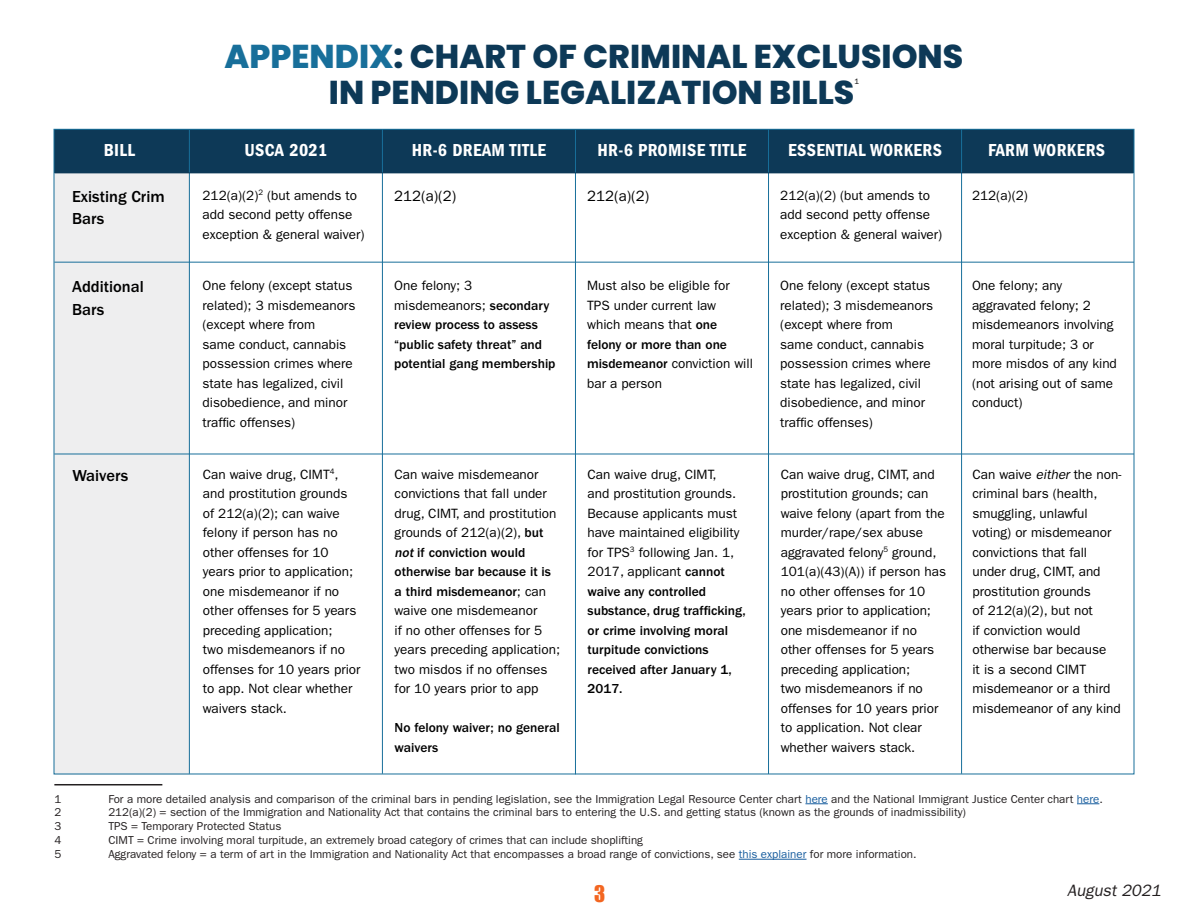
<style>
.page{position:relative;width:1188px;height:918px;background:#fff}
.page>*{position:absolute;margin:0;border:0;box-sizing:border-box;transform-origin:0 0}
.t1{font:800 33px/36px "Poppins";color:#0d3957;text-align:center}
.t2{font:21px "Impact";color:#f36621}
.t3{font:18px "ITC Franklin Gothic Std Dm Cd";letter-spacing:.02em;color:#fff}
.t4{font:500 16.5px/22.5px "ITC Franklin Gothic Std";color:#000}
.t5{font:italic 16.5px "ITC Franklin Gothic Std";color:#231f20}
.t6{font:15px "ITC Franklin Gothic Std";color:#000}
.t7{font:13.5px/19.5px "ITC Franklin Gothic Std";color:#000}
.t8{font:500 13.5px/19.5px "ITC Franklin Gothic Std";color:#000}
.t9{font:11.55px "ITC Franklin Gothic Std";color:#231f20}
.t10{font:7.8px "ITC Franklin Gothic Std";color:#000}
.s1{color:#186f9a}
.s2{font-weight:400}
.s3{font-weight:500}
.s4{font-weight:500;font-style:italic}
.s5{font-style:italic}
.s6{color:#175d9e}
</style>
<div class="page">
<div style="left:54px;top:129px;width:1080px;height:43px;background:#0d3957"></div>
<div style="left:54px;top:173px;width:136px;height:601px;background:#eeeeef"></div>
<hr style="left:189px;top:130px;width:1px;height:644px;background:#186f9a">
<hr style="left:382px;top:129px;width:1px;height:645px;background:#186f9a">
<hr style="left:575px;top:130px;width:1px;height:644px;background:#186f9a">
<hr style="left:768px;top:130px;width:1px;height:644px;background:#186f9a">
<hr style="left:961px;top:129px;width:1px;height:645px;background:#186f9a">
<hr style="left:54px;top:172px;width:1080px;height:1px;background:#0d3957">
<hr style="left:54px;top:262px;width:1080px;height:1px;background:#186f9a">
<hr style="left:54px;top:454px;width:1080px;height:1px;background:#186f9a">
<hr style="left:54px;top:784px;width:108px;height:1px;background:#231f20">
<svg style="left:805px;top:803px;width:23px;height:1px"></svg>
<svg style="left:1077px;top:803px;width:22px;height:1px"></svg>
<hr style="left:739px;top:859px;width:68px;height:1px;background:#175d9e">
<p class="t1" style="left:225px;top:38px;width:740px"><span class="s1">APPENDIX</span>: CHART OF CRIMINAL EXCLUSIONS<br>IN PENDING LEGALIZATION BILLS</p>
<p class="t10" style="left:854px;top:77px;width:6px">1</p>
<p class="t3" style="left:104px;top:140px;width:33px">BILL</p>
<p class="t3" style="left:244px;top:140px;width:84px">USCA 2021</p>
<p class="t3" style="left:412px;top:140px;width:136px">HR-6 DREAM TITLE</p>
<p class="t3" style="left:598px;top:140px;width:150px">HR-6 PROMISE TITLE</p>
<p class="t3" style="left:788px;top:140px;width:155px">ESSENTIAL WORKERS</p>
<p class="t3" style="left:988px;top:140px;width:118px">FARM WORKERS</p>
<p class="t4" style="left:72px;top:185px;width:94px">Existing Crim<br>Bars</p>
<p class="t7" style="left:202px;top:185px;width:163px">212(a)(2)<sup>2</sup> (but amends to add second petty offense exception &amp; general waiver)</p>
<p class="t6" style="left:394px;top:187px;width:64px">212(a)(2)</p>
<p class="t6" style="left:587px;top:187px;width:64px">212(a)(2)</p>
<p class="t7" style="left:780px;top:185px;width:163px">212(a)(2) (but amends to add second petty offense exception &amp; general waiver)</p>
<p class="t7" style="left:972px;top:185px;width:57px">212(a)(2)</p>
<p class="t4" style="left:72px;top:276px;width:73px">Additional<br>Bars</p>
<p class="t7" style="left:202px;top:276px;width:155px">One felony (except status related); 3 misdemeanors (except where from<br>same conduct, cannabis possession crimes where state has legalized, civil disobedience, and minor traffic offenses)</p>
<p class="t8" style="left:394px;top:276px;width:163px"><span class="s2">One felony; 3 misdemeanors;</span> secondary review process to assess “public safety threat” and potential gang membership</p>
<p class="t7" style="left:587px;top:276px;width:167px">Must also be eligible for<br>TPS under current law<br>which means that <span class="s3">one felony or more than one misdemeanor</span> conviction will bar a person</p>
<p class="t7" style="left:780px;top:276px;width:155px">One felony (except status related); 3 misdemeanors (except where from<br>same conduct, cannabis possession crimes where state has legalized, civil disobedience, and minor traffic offenses)</p>
<p class="t7" style="left:972px;top:276px;width:146px">One felony; any aggravated felony; 2 misdemeanors involving moral turpitude; 3 or more misdos of any kind (not arising out of same conduct)</p>
<p class="t4" style="left:73px;top:464px;width:57px">Waivers</p>
<p class="t7" style="left:203px;top:465px;width:159px">Can waive drug, CIMT<sup>4</sup>, and prostitution grounds of 212(a)(2); can waive felony if person has no other offenses for 10 years prior to application; one misdemeanor if no other offenses for 5 years preceding application;<br>two misdemeanors if no offenses for 10 years prior to app. Not clear whether waivers stack.</p>
<p class="t7" style="left:395px;top:465px;width:167px">Can waive misdemeanor convictions that fall under drug, CIMT, and prostitution grounds of 212(a)(2), <span class="s3">but </span><span class="s4">not</span> <span class="s3">if conviction would otherwise bar because it is a third misdemeanor</span>; can waive one misdemeanor<br>if no other offenses for 5 years preceding application; two misdos if no offenses for 10 years prior to app</p>
<p class="t8" style="left:395px;top:718px;width:167px">No felony waiver; no general waivers</p>
<p class="t7" style="left:588px;top:465px;width:160px">Can waive drug, CIMT,<br>and prostitution grounds.<br>Because applicants must have maintained eligibility for TPS<sup>3</sup> following Jan. 1,<br>2017, applicant <span class="s3">cannot waive any controlled substance, drug trafficking, or crime involving moral turpitude convictions received after January 1,<br>2017.</span></p>
<p class="t7" style="left:781px;top:465px;width:167px">Can waive drug, CIMT, and prostitution grounds; can waive felony (apart from the murder/rape/sex abuse aggravated felony<sup>5</sup> ground,<br>101(a)(43)(A)) if person has no other offenses for 10 years prior to application; one misdemeanor if no other offenses for 5 years preceding application;<br>two misdemeanors if no offenses for 10 years prior to application. Not clear whether waivers stack.</p>
<p class="t7" style="left:972px;top:465px;width:151px">Can waive <span class="s5">either</span> the non&shy;criminal bars (health, smuggling, unlawful voting) or misdemeanor convictions that fall under drug, CIMT, and prostitution grounds<br>of 212(a)(2), but not<br>if conviction would otherwise bar because<br>it is a second CIMT misdemeanor or a third misdemeanor of any kind</p>
<p class="t9" style="left:54px;top:792px;width:8px">1</p>
<p class="t9" style="left:108px;top:792px;width:996px">For a more detailed analysis and comparison of the criminal bars in pending legislation, see the Immigration Legal Resource Center chart <span class="s6">here</span> and the National Immigrant Justice Center chart <span class="s6">here</span>.</p>
<p class="t9" style="left:54px;top:806px;width:8px">2</p>
<p class="t9" style="left:108px;top:806px;width:859px">212(a)(2) = section of the Immigration and Nationality Act that contains the criminal bars to entering the U.S. and getting status (known as the grounds of inadmissibility)</p>
<p class="t9" style="left:54px;top:820px;width:8px">3</p>
<p class="t9" style="left:108px;top:820px;width:175px">TPS = Temporary Protected Status</p>
<p class="t9" style="left:54px;top:834px;width:8px">4</p>
<p class="t9" style="left:108px;top:834px;width:536px">CIMT = Crime involving moral turpitude, an extremely broad category of crimes that can include shoplifting</p>
<p class="t9" style="left:54px;top:848px;width:8px">5</p>
<p class="t9" style="left:108px;top:848px;width:810px">Aggravated felony = a term of art in the Immigration and Nationality Act that encompasses a broad range of convictions, see <span class="s6">this explainer</span> for more information.</p>
<p class="t2" style="left:594px;top:878px;width:13px">3</p>
<p class="t5" style="left:1067px;top:880px;width:99px">August 2021</p>
</div>
